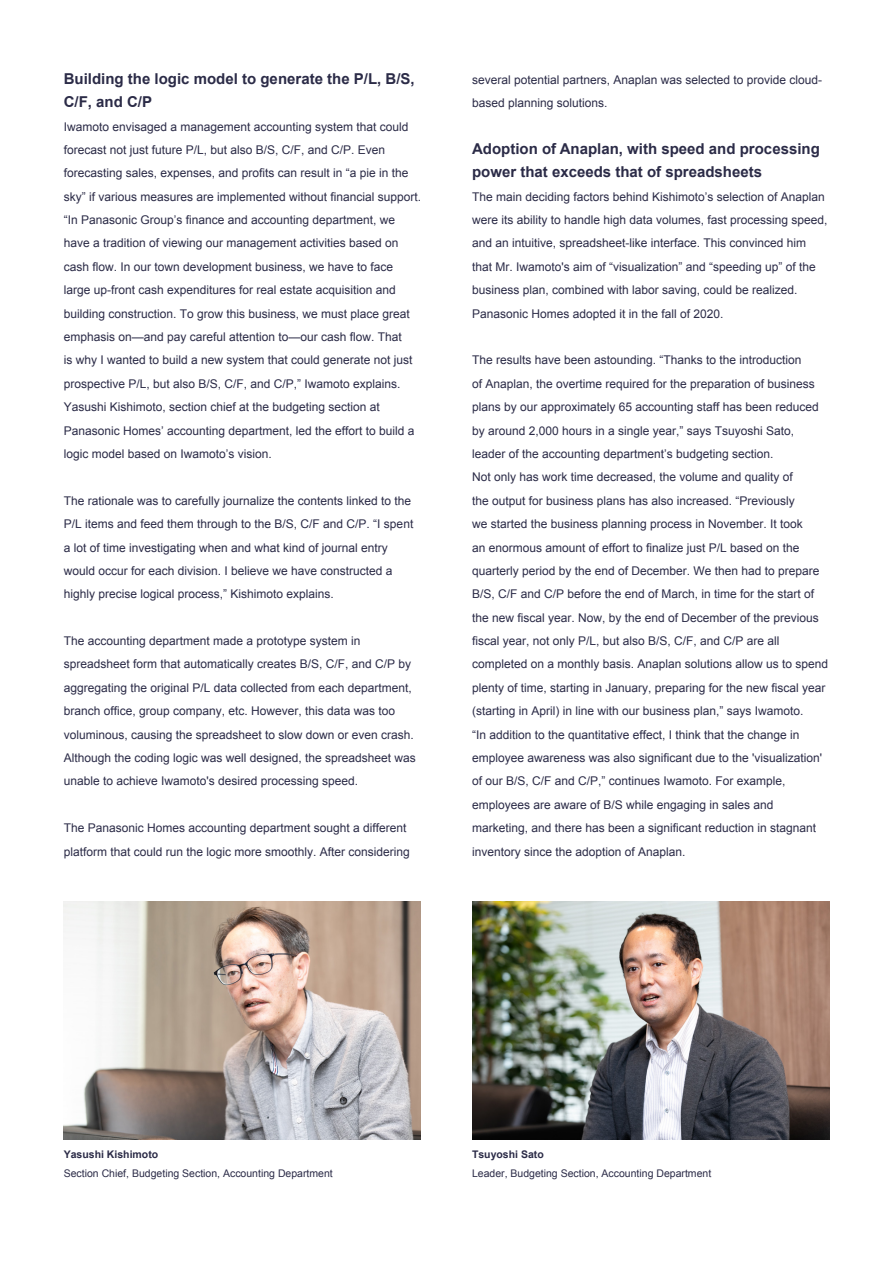
<style>
.page{position:relative;width:893px;height:1263px;background:#fff}
.page>*{position:absolute;margin:0;border:0;box-sizing:border-box;transform-origin:0 0}
.事例-本文{font:700 15px/23.4px "Arial";color:#2b2b47}
.事例-本文-2{font:12px/23.4px "Arial";color:#2b2b47}
.氏名{font:10.5px "Arial";color:#2b2b47}
.氏名-2{font:700 10.5px "Arial";color:#2b2b47}
</style>
<div class="page">
<img style="left:64px;top:902px;width:357px;height:238px">
<img style="left:472px;top:902px;width:357px;height:238px">
<p class="事例-本文" style="left:64px;top:67px;width:352px">Building the logic model to generate the P/L, B/S,<br>C/F, and C/P</p>
<p class="事例-本文-2" style="left:64px;top:115px;width:359px">Iwamoto envisaged a management accounting system that could forecast not just future P/L, but also B/S, C/F, and C/P. Even forecasting sales, expenses, and profits can result in “a pie in the sky” if various measures are implemented without financial support.</p>
<p class="事例-本文-2" style="left:64px;top:208px;width:350px">“In Panasonic Group’s finance and accounting department, we have a tradition of viewing our management activities based on cash flow. In our town development business, we have to face large up-front cash expenditures for real estate acquisition and building construction. To grow this business, we must place great emphasis on—and pay careful attention to—our cash flow. That is why I wanted to build a new system that could generate not just prospective P/L, but also B/S, C/F, and C/P,” Iwamoto explains.</p>
<p class="事例-本文-2" style="left:64px;top:395px;width:352px">Yasushi Kishimoto, section chief at the budgeting section at<br>Panasonic Homes’ accounting department, led the effort to build a logic model based on Iwamoto’s vision.</p>
<p class="事例-本文-2" style="left:64px;top:489px;width:351px">The rationale was to carefully journalize the contents linked to the P/L items and feed them through to the B/S, C/F and C/P. “I spent a lot of time investigating when and what kind of journal entry would occur for each division. I believe we have constructed a highly precise logical process,” Kishimoto explains.</p>
<p class="事例-本文-2" style="left:64px;top:629px;width:354px">The accounting department made a prototype system in spreadsheet form that automatically creates B/S, C/F, and C/P by aggregating the original P/L data collected from each department, branch office, group company, etc. However, this data was too voluminous, causing the spreadsheet to slow down or even crash.<br>Although the coding logic was well designed, the spreadsheet was unable to achieve Iwamoto's desired processing speed.</p>
<p class="事例-本文-2" style="left:64px;top:816px;width:348px">The Panasonic Homes accounting department sought a different platform that could run the logic more smoothly. After considering</p>
<p class="事例-本文-2" style="left:472px;top:68px;width:352px">several potential partners, Anaplan was selected to provide cloud&shy;based planning solutions.</p>
<p class="事例-本文" style="left:472px;top:137px;width:349px">Adoption of Anaplan, with speed and processing power that exceeds that of spreadsheets</p>
<p class="事例-本文-2" style="left:472px;top:185px;width:357px">The main deciding factors behind Kishimoto’s selection of Anaplan were its ability to handle high data volumes, fast processing speed, and an intuitive, spreadsheet-like interface. This convinced him that Mr. Iwamoto's aim of “visualization” and “speeding up” of the business plan, combined with labor saving, could be realized.<br>Panasonic Homes adopted it in the fall of 2020.</p>
<p class="事例-本文-2" style="left:472px;top:349px;width:348px">The results have been astounding. “Thanks to the introduction<br>of Anaplan, the overtime required for the preparation of business plans by our approximately 65 accounting staff has been reduced by around 2,000 hours in a single year,” says Tsuyoshi Sato, leader of the accounting department’s budgeting section.</p>
<p class="事例-本文-2" style="left:472px;top:466px;width:358px">Not only has work time decreased, the volume and quality of<br>the output for business plans has also increased. “Previously<br>we started the business planning process in November. It took<br>an enormous amount of effort to finalize just P/L based on the quarterly period by the end of December. We then had to prepare B/S, C/F and C/P before the end of March, in time for the start of the new fiscal year. Now, by the end of December of the previous fiscal year, not only P/L, but also B/S, C/F, and C/P are all completed on a monthly basis. Anaplan solutions allow us to spend plenty of time, starting in January, preparing for the new fiscal year (starting in April) in line with our business plan,” says Iwamoto.</p>
<p class="事例-本文-2" style="left:472px;top:723px;width:352px">“In addition to the quantitative effect, I think that the change in employee awareness was also significant due to the 'visualization' of our B/S, C/F and C/P,” continues Iwamoto. For example, employees are aware of B/S while engaging in sales and marketing, and there has been a significant reduction in stagnant inventory since the adoption of Anaplan.</p>
<p class="氏名-2" style="left:64px;top:1148px;width:96px">Yasushi Kishimoto</p>
<p class="氏名" style="left:64px;top:1166px;width:271px">Section Chief, Budgeting Section, Accounting Department</p>
<p class="氏名-2" style="left:472px;top:1148px;width:73px">Tsuyoshi Sato</p>
<p class="氏名" style="left:472px;top:1166px;width:241px">Leader, Budgeting Section, Accounting Department</p>
</div>
